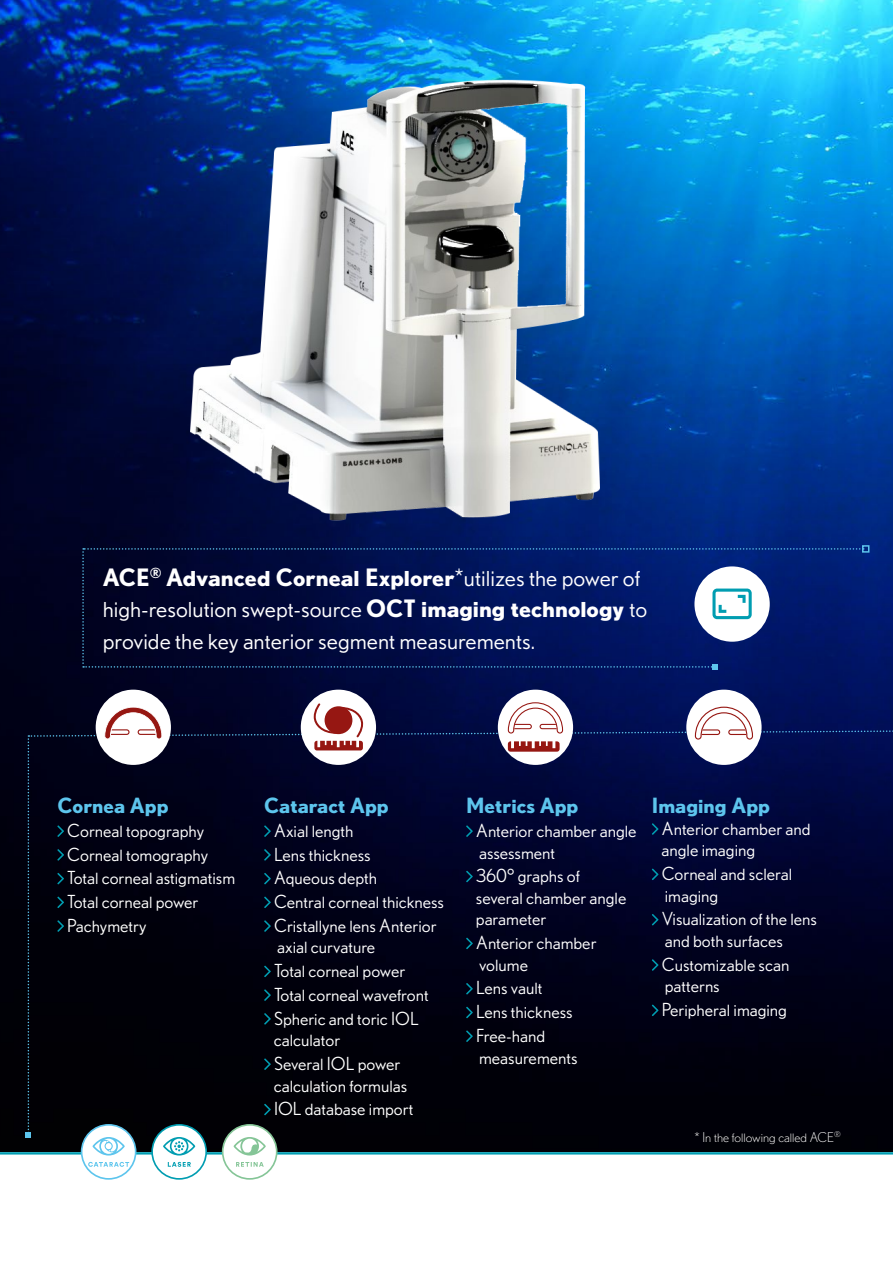
<style>
.page{position:relative;width:893px;height:1263px;background:#fff}
.page>*{position:absolute;margin:0;border:0;box-sizing:border-box;transform-origin:0 0}
.t1{font:24px/31.5px "Nobel BL";color:#fff}
.t2{font:700 21px "Nobel BL";color:#5dc5ed}
.t3{font:18px/23.7px "Nobel BL";color:#fff}
.t4{font:300 13.5px "Nobel BL";color:#fff}
.s1{font-weight:700}
</style>
<div class="page">
<img style="left:0;top:0;width:893px;height:1152px">
<hr style="left:0;top:1152px;width:893px;height:2px;background:#009db1">
<div style="left:81px;top:1124px;width:55px;height:56px;border:2px solid #5dc5ed;border-radius:50%"></div>
<svg style="left:88px;top:1162px;width:41px;height:5px"></svg>
<div style="left:151px;top:1124px;width:56px;height:56px;border:2px solid #009db1;border-radius:50%"></div>
<svg style="left:168px;top:1162px;width:23px;height:5px"></svg>
<div style="left:222px;top:1124px;width:56px;height:56px;border:2px solid #85c597;border-radius:50%"></div>
<svg style="left:236px;top:1162px;width:28px;height:5px"></svg>
<div style="left:862px;top:545px;width:7px;height:8px;border:1px solid #5dc5ed"></div>
<svg style="left:82px;top:548px;width:782px;height:122px;background:#0d1c58"></svg>
<div style="left:96px;top:690px;width:75px;height:75px;background:#fff;border-radius:50%"></div>
<div style="left:301px;top:690px;width:75px;height:75px;background:#fff;border-radius:50%"></div>
<div style="left:498px;top:690px;width:75px;height:75px;background:#fff;border-radius:50%"></div>
<div style="left:686px;top:690px;width:76px;height:75px;background:#fff;border-radius:50%"></div>
<svg style="left:25px;top:702px;width:868px;height:453px;background:#0c0e25"></svg>
<img style="left:85px;top:0;width:619px;height:566px">
<h1 class="t1" style="left:103px;top:561px;width:546px"><span class="s1">ACE</span><sup>®</sup> <span class="s1">Advanced Corneal Explorer</span>*utilizes the power of high-resolution swept-source <span class="s1">OCT imaging technology</span> to provide the key anterior segment measurements.</h1>
<p class="t2" style="left:57px;top:793px;width:113px">Cornea App</p>
<p class="t3" style="left:67px;top:818px;width:169px">Corneal topography<br>Corneal tomography<br>Total corneal astigmatism<br>Total corneal power<br>Pachymetry</p>
<p class="t2" style="left:264px;top:793px;width:126px">Cataract App</p>
<p class="t3" style="left:274px;top:818px;width:172px">Axial length<br>Lens thickness<br>Aqueous depth<br>Central corneal thickness<br>Cristallyne lens Anterior</p>
<p class="t3" style="left:274px;top:935px;width:156px">axial curvature<br>Total corneal power<br>Total corneal wavefront<br>Spheric and toric IOL</p>
<p class="t3" style="left:274px;top:1028px;width:128px">calculator<br>Several IOL power</p>
<p class="t3" style="left:274px;top:1073px;width:141px">calculation formulas<br>IOL database import</p>
<p class="t2" style="left:466px;top:793px;width:114px">Metrics App</p>
<p class="t3" style="left:476px;top:819px;width:162px;line-height:21.6px">Anterior chamber angle assessment</p>
<p class="t3" style="left:476px;top:865px;width:152px;line-height:21.6px">360° graphs of several chamber angle parameter</p>
<p class="t3" style="left:476px;top:932px;width:122px;line-height:21.6px">Anterior chamber volume</p>
<p class="t3" style="left:476px;top:976px;width:98px">Lens vault<br>Lens thickness<br>Free-hand</p>
<p class="t3" style="left:479px;top:1045px;width:100px">measurements</p>
<p class="t2" style="left:652px;top:793px;width:120px">Imaging App</p>
<p class="t3" style="left:662px;top:817px;width:150px;line-height:21.6px">Anterior chamber and angle imaging</p>
<p class="t3" style="left:662px;top:863px;width:132px;line-height:21.6px">Corneal and scleral imaging</p>
<p class="t3" style="left:662px;top:908px;width:157px;line-height:21.6px">Visualization of the lens and both surfaces</p>
<p class="t3" style="left:662px;top:953px;width:129px;line-height:21.6px">Customizable scan patterns</p>
<p class="t3" style="left:662px;top:997px;width:127px">Peripheral imaging</p>
<p class="t4" style="left:694px;top:1129px;width:148px">* In the following called ACE<sup>®</sup></p>
</div>
